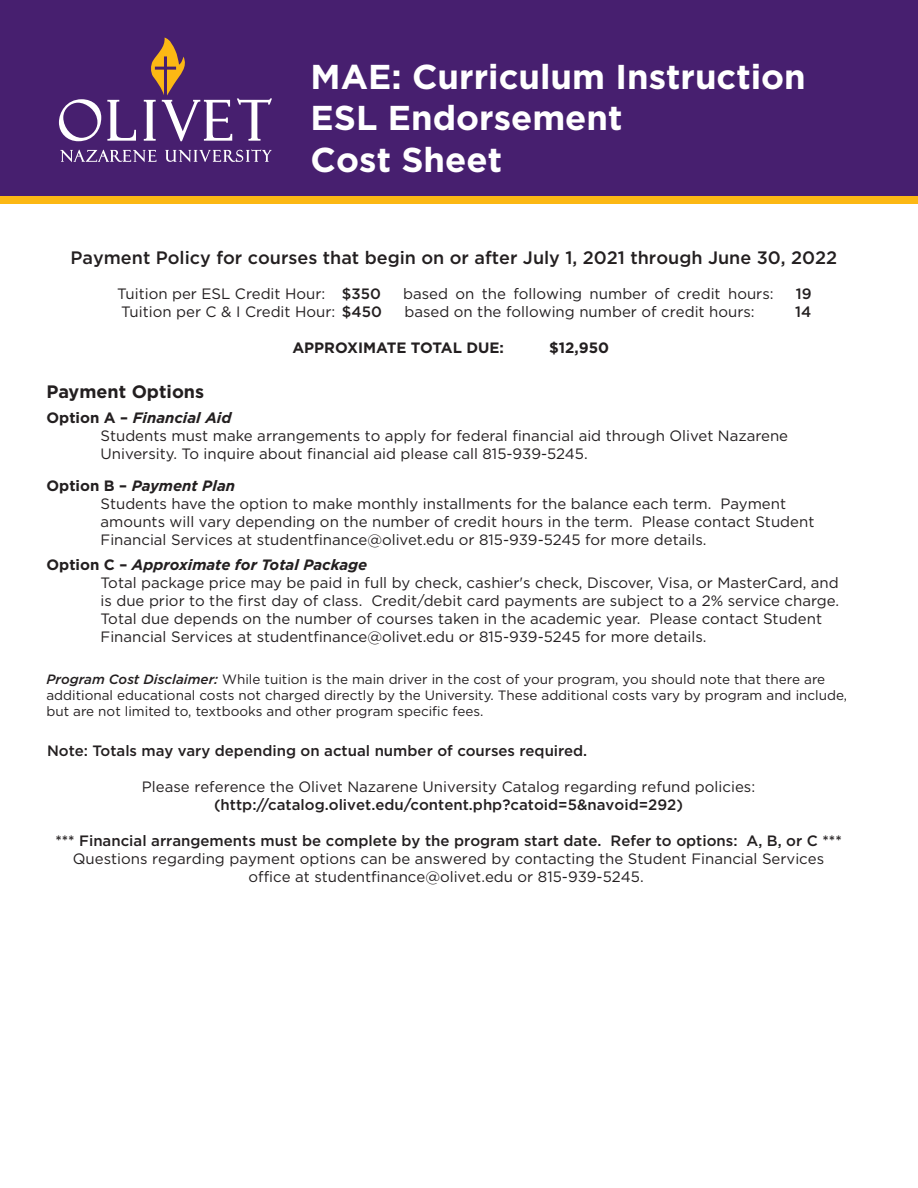
<style>
.page{position:relative;width:918px;height:1188px;background:#fff}
.page>*{position:absolute;margin:0;border:0;box-sizing:border-box;transform-origin:0 0}
.t1{font:700 34.5px/41.4px "Gotham";color:#fff}
.t2{font:500 18px "Gotham";color:#231f20}
.t3{font:700 18px "Gotham";color:#231f20}
.t4{font:15px/18px "Gotham";color:#231f20}
.t5{font:500 15px "Gotham";color:#231f20}
.t6{font:700 15px "Gotham";color:#231f20}
.t7{font:13.5px/16.2px "Gotham";color:#231f20}
.s1{font-weight:500}
.s2{font-weight:700}
.s3{font-weight:700;font-style:italic}
.s4{font-weight:500;font-style:italic}
</style>
<div class="page">
<div style="left:0;top:0;width:918px;height:200px;background:#471f6f"></div>
<svg style="left:59px;top:38px;width:213px;height:124px"></svg>
<div style="left:0;top:196px;width:918px;height:7px;background:#fcb814"></div>
<h1 class="t1" style="left:311px;top:56px;width:497px">MAE: Curriculum Instruction<br>ESL Endorsement<br>Cost Sheet</h1>
<p class="t2" style="left:71px;top:246px;width:768px">Payment Policy for courses that begin on or after July 1, 2021 through June 30, 2022</p>
<p class="t4" style="left:117px;top:285px;width:266px">Tuition per ESL Credit Hour:<br>Tuition per C &amp; I Credit Hour: <span class="s1">$450</span></p>
<p class="t5" style="left:342px;top:284px;width:41px">$350</p>
<p class="t4" style="left:403px;top:285px;width:372px">based on the following number of credit hours:</p>
<p class="t5" style="left:796px;top:284px;width:17px">19</p>
<p class="t4" style="left:404px;top:303px;width:352px">based on the following number of credit hours:</p>
<p class="t5" style="left:795px;top:302px;width:18px">14</p>
<p class="t6" style="left:292px;top:338px;width:213px">APPROXIMATE TOTAL DUE:</p>
<p class="t6" style="left:549px;top:338px;width:61px">$12,950</p>
<p class="t3" style="left:47px;top:379px;width:159px">Payment Options</p>
<p class="t4" style="left:101px;top:408px;width:689px;text-indent:-54px"><span class="s2">Option A –</span> <span class="s3">Financial Aid<br></span>Students must make arrangements to apply for federal financial aid through Olivet Nazarene<br>University. To inquire about financial aid please call 815-939-5245.</p>
<p class="t4" style="left:101px;top:476px;width:715px;text-indent:-54px"><span class="s2">Option B –</span> <span class="s3">Payment Plan<br></span>Students have the option to make monthly installments for the balance each term. Payment amounts will vary depending on the number of credit hours in the term. Please contact Student Financial Services at studentfinance@olivet.edu or 815-939-5245 for more details.</p>
<p class="t4" style="left:101px;top:556px;width:740px;text-indent:-54px"><span class="s2">Option C –</span> <span class="s3">Approximate for Total Package<br></span>Total package price may be paid in full by check, cashier's check, Discover, Visa, or MasterCard, and is due prior to the first day of class. Credit/debit card payments are subject to a 2% service charge.<br>Total due depends on the number of courses taken in the academic year. Please contact Student Financial Services at studentfinance@olivet.edu or 815-939-5245 for more details.</p>
<p class="t7" style="left:47px;top:671px;width:802px"><span class="s4">Program Cost Disclaimer:</span> While tuition is the main driver in the cost of your program, you should note that there are additional educational costs not charged directly by the University. These additional costs vary by program and include, but are not limited to, textbooks and other program specific fees.</p>
<p class="t5" style="left:47px;top:741px;width:542px">Note: Totals may vary depending on actual number of courses required.</p>
<p class="t4" style="left:142px;top:778px;width:615px">Please reference the Olivet Nazarene University Catalog regarding refund policies:</p>
<p class="t5" style="left:214px;top:795px;width:471px">(http://catalog.olivet.edu/content.php?catoid=5&amp;navoid=292)</p>
<p class="t5" style="left:55px;top:831px;width:788px">*** Financial arrangements must be complete by the program start date. Refer to options: A, B, or C ***</p>
<p class="t4" style="left:73px;top:849px;width:753px;text-align:center">Questions regarding payment options can be answered by contacting the Student Financial Services office at studentfinance@olivet.edu or 815-939-5245.</p>
</div>
